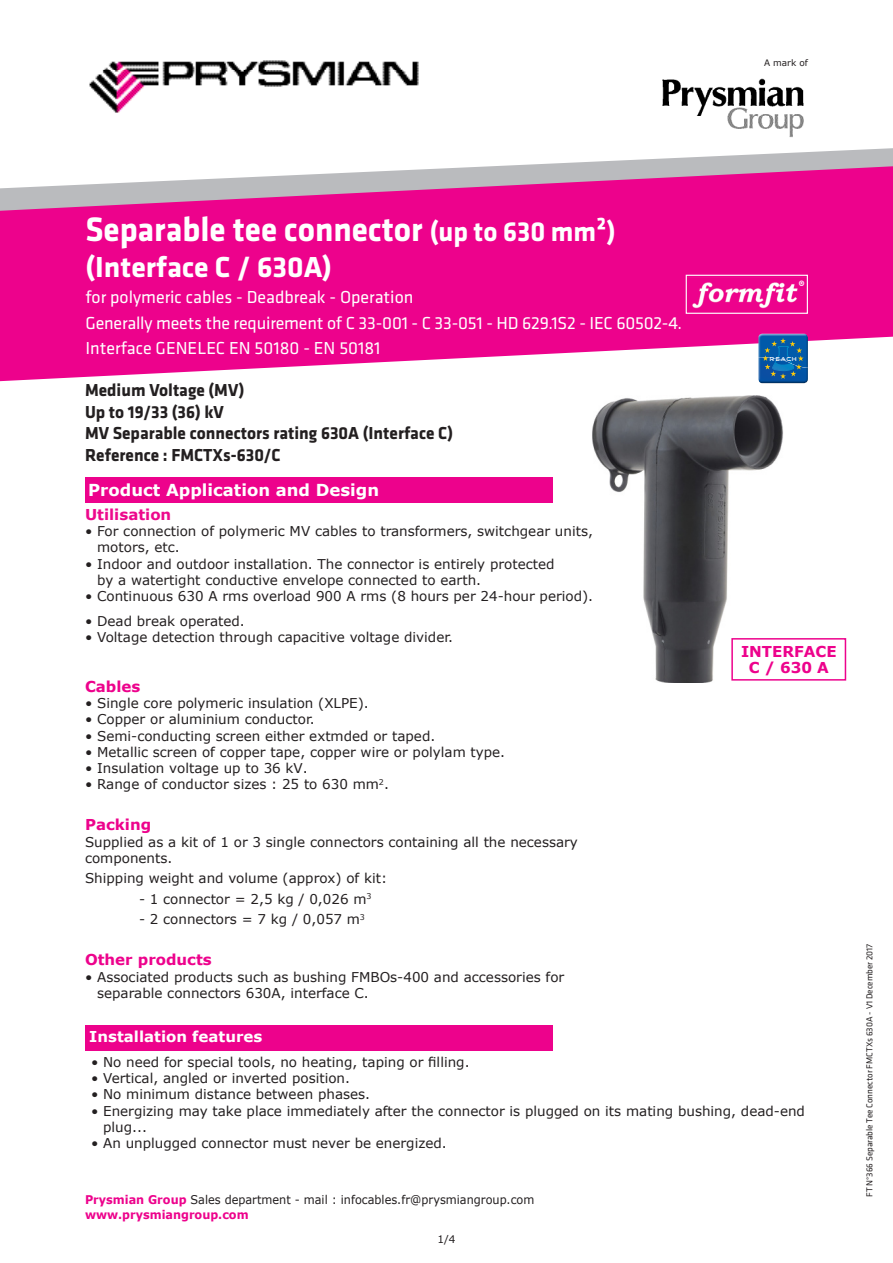
<style>
.page{position:relative;width:893px;height:1263px;background:#fff}
.page>*{position:absolute;margin:0;border:0;box-sizing:border-box;transform-origin:0 0}
.t1{font:700 35.1px "Klavika";color:#fff;scale:.95 1}
.t2{font:700 30px "Klavika";color:#fff}
.t3{font:18px "Klavika";color:#fff}
.t4{font:700 18px/21.6px "Klavika";color:#231f20}
.t5{font:700 16.5px "Verdana";color:#fff}
.t6{font:700 15px "Verdana";color:#ed028c}
.t7{font:700 15px "Verdana";color:#fff}
.t8{font:700 15px "Verdana";color:#ed088c}
.t9{font:700 15px "Klavika";color:#fff;scale:.95 1}
.t10{font:13.5px/16.2px "Verdana";color:#231f20}
.t11{font:12px "Verdana";color:#231f20;scale:.94 1}
.t12{font:700 12px "Verdana";color:#ed028c;scale:.94 1}
.t13{font:10.5px "Verdana";color:#231f20}
.t14{font:9px "Klavika";color:#231f20}
.t15{font:8.85px "Verdana";color:#231f20}
.t16{font:5.85px "Good Times";letter-spacing:.08em;color:#fff}
.s1{font-size:28.5px}
.s2{font-weight:700;color:#ed028c}
</style>
<div class="page">
<img style="left:89px;top:60px;width:330px;height:53px">
<svg style="left:500px;top:148px;width:393px;height:18px"></svg>
<svg style="left:0;top:166px;width:893px;height:215px;background:#eb309e"></svg>
<div style="left:756px;top:333px;width:52px;height:50px;background:#fff;opacity:.75"></div>
<div style="left:756px;top:334px;width:52px;height:51px;background:#231f20;opacity:.5"></div>
<svg style="left:758px;top:334px;width:50px;height:47px;background:#1a65a3"></svg>
<img style="left:662px;top:78px;width:142px;height:60px">
<img style="left:592px;top:395px;width:191px;height:288px">
<div style="left:85px;top:1026px;width:467px;height:25px;background:#ed028c"></div>
<div style="left:731px;top:638px;width:115px;height:43px;border:2px solid #ed028c"></div>
<img style="left:688px;top:277px;width:118px;height:35px">
<div style="left:686px;top:275px;width:122px;height:39px;border:1px solid #fff"></div>
<div style="left:85px;top:477px;width:467px;height:25px;background:#ed028c"></div>
<p class="t15" style="left:764px;top:57px;width:45px">A mark of</p>
<p class="t1" style="left:85px;top:204px;width:560px">Separable tee connector <span class="s1">(up to 630 mm²)</span></p>
<p class="t2" style="left:85px;top:245px;width:248px">(Interface C / 630A)</p>
<p class="t3" style="left:85px;top:285px;width:329px">for polymeric cables - Deadbreak - Operation</p>
<p class="t3" style="left:85px;top:311px;width:598px">Generally meets the requirement of C 33-001 - C 33-051 - HD 629.1S2 - IEC 60502-4.</p>
<p class="t3" style="left:85px;top:337px;width:296px">Interface GENELEC EN 50180 - EN 50181</p>
<p class="t4" style="left:85px;top:379px;width:161px">Medium Voltage (MV)</p>
<p class="t4" style="left:85px;top:400px;width:140px">Up to 19/33 (36) kV</p>
<p class="t4" style="left:85px;top:422px;width:370px">MV Separable connectors rating 630A (Interface C)<br>Reference : FMCTXs-630/C</p>
<p class="t5" style="left:88px;top:478px;width:292px">Product Application and Design</p>
<p class="t8" style="left:85px;top:504px;width:88px">Utilisation</p>
<p class="t10" style="left:97px;top:523px;width:497px;text-indent:-12px">• For connection of polymeric MV cables to transformers, switchgear units, motors, etc.</p>
<p class="t10" style="left:97px;top:555px;width:459px;text-indent:-12px">• Indoor and outdoor installation. The connector is entirely protected by a watertight conductive envelope connected to earth.</p>
<p class="t10" style="left:85px;top:588px;width:510px">• Continuous 630 A rms overload 900 A rms (8 hours per 24-hour period).</p>
<p class="t10" style="left:85px;top:613px;width:161px">• Dead break operated.</p>
<p class="t10" style="left:85px;top:629px;width:370px">• Voltage detection through capacitive voltage divider.</p>
<p class="t6" style="left:85px;top:676px;width:57px">Cables</p>
<p class="t10" style="left:85px;top:695px;width:285px">• Single core polymeric insulation (XLPE).</p>
<p class="t10" style="left:85px;top:711px;width:231px">• Copper or aluminium conductor.</p>
<p class="t10" style="left:85px;top:727px;width:352px">• Semi-conducting screen either extmded or taped.</p>
<p class="t10" style="left:85px;top:744px;width:422px">• Metallic screen of copper tape, copper wire or polylam type.</p>
<p class="t10" style="left:85px;top:760px;width:224px">• Insulation voltage up to 36 kV.</p>
<p class="t10" style="left:85px;top:776px;width:305px">• Range of conductor sizes : 25 to 630 mm<sup>2</sup>.</p>
<p class="t6" style="left:85px;top:814px;width:68px">Packing</p>
<p class="t10" style="left:85px;top:833px;width:494px">Supplied as a kit of 1 or 3 single connectors containing all the necessary components.</p>
<p class="t10" style="left:85px;top:870px;width:304px">Shipping weight and volume (approx) of kit:</p>
<p class="t10" style="left:139px;top:890px;width:234px">- 1 connector = 2,5 kg / 0,026 m<sup>3</sup></p>
<p class="t10" style="left:139px;top:911px;width:227px">- 2 connectors = 7 kg / 0,057 m<sup>3</sup></p>
<p class="t6" style="left:85px;top:949px;width:128px">Other products</p>
<p class="t10" style="left:97px;top:968px;width:469px;text-indent:-12px">• Associated products such as bushing FMBOs-400 and accessories for separable connectors 630A, interface C.</p>
<p class="t7" style="left:89px;top:1026px;width:175px">Installation features</p>
<p class="t9" style="left:798px;top:275px;width:8px">®</p>
<p class="t16" style="left:770px;top:357px;width:28px">REACH</p>
<p class="t6" style="left:741px;top:641px;width:97px">INTERFACE</p>
<p class="t6" style="left:749px;top:657px;width:82px">C / 630 A</p>
<p class="t10" style="left:91px;top:1054px;width:380px">• No need for special tools, no heating, taping or filling.</p>
<p class="t10" style="left:91px;top:1070px;width:261px">• Vertical, angled or inverted position.</p>
<p class="t10" style="left:91px;top:1086px;width:281px">• No minimum distance between phases.</p>
<p class="t10" style="left:103px;top:1102px;width:703px;text-indent:-12px">• Energizing may take place immediately after the connector is plugged on its mating bushing, dead-end plug...</p>
<p class="t10" style="left:91px;top:1135px;width:357px">• An unplugged connector must never be energized.</p>
<p class="t11" style="left:85px;top:1191px;width:480px"><span class="s2">Prysmian Group</span> Sales department - mail : infocables.fr@prysmiangroup.com</p>
<p class="t12" style="left:85px;top:1206px;width:176px">www.prysmiangroup.com</p>
<p class="t13" style="left:437px;top:1232px;width:20px">1/4</p>
<p class="t14" style="left:864px;top:1197px;width:255px;rotate:-90deg">FT N°366 Separable Tee Connector FMCTXs 630A - V1 December 2017</p>
</div>
